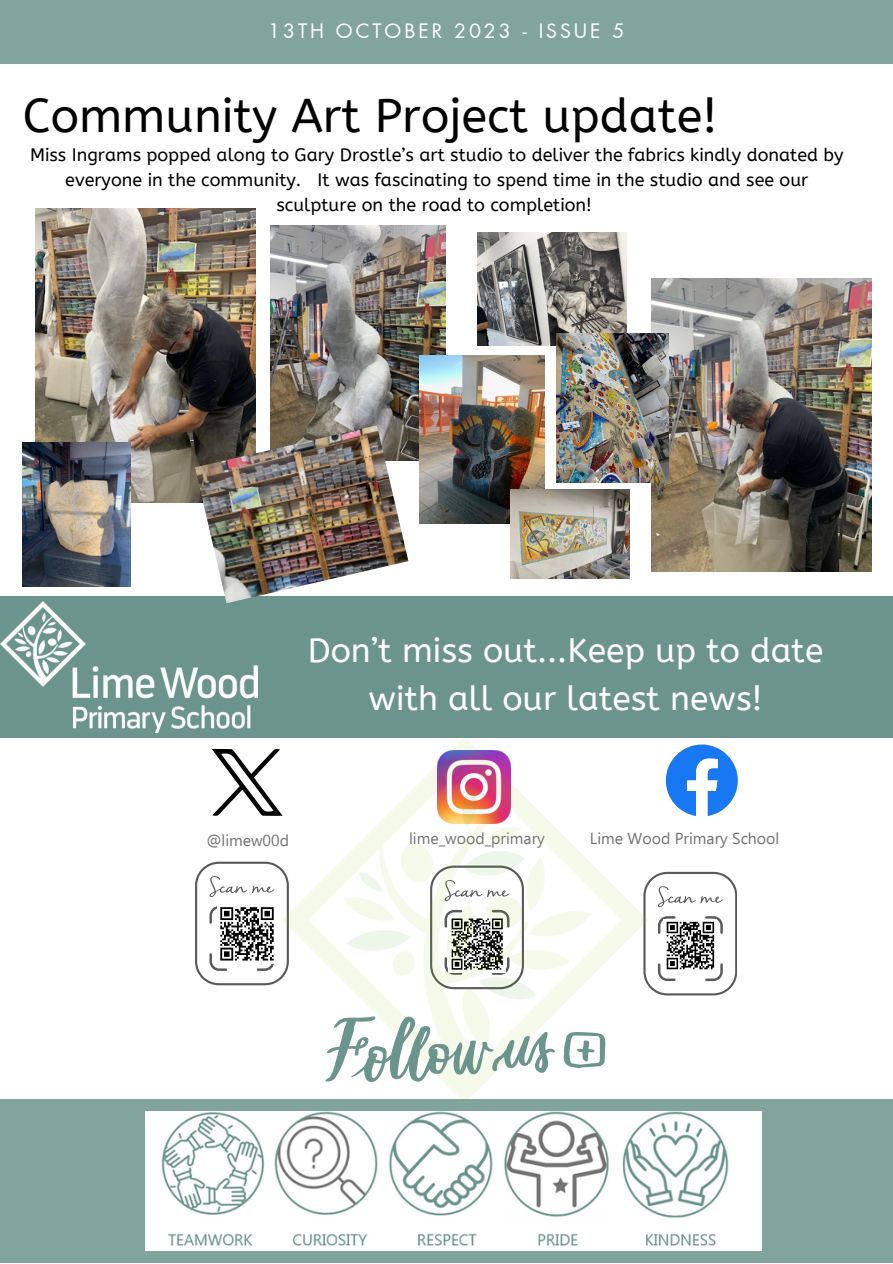
<style>
.page{position:relative;width:893px;height:1264px;background:#fff}
.page>*{position:absolute;margin:0;border:0;box-sizing:border-box;transform-origin:0 0}
.t1{font:47.25px "A Bee Zee";color:#000}
.t2{font:33.75px/47.2px "A Bee Zee";color:#fff;text-align:center}
.t3{font:19.5px "Futura LT Pro";letter-spacing:.15em;color:#fff}
.t4{font:18px/24.8px "A Bee Zee";color:#000;text-align:center}
.t5{font:15.9px "Ebrima";color:#737373}
</style>
<div class="page">
<div style="left:0;top:0;width:892px;height:63px;background:#81a49d"></div>
<div style="left:0;top:1099px;width:892px;height:163px;background:#81a49d"></div>
<img style="left:145px;top:1111px;width:616px;height:139px">
<div style="left:0;top:596px;width:892px;height:141px;background:#6b948c"></div>
<svg style="left:175px;top:680px;width:107px;height:136px"></svg>
<svg style="left:665px;top:744px;width:72px;height:72px"></svg>
<svg style="left:647px;top:871px;width:89px;height:124px"></svg>
<svg style="left:195px;top:861px;width:88px;height:124px"></svg>
<img style="left:283px;top:737px;width:364px;height:365px">
<svg style="left:324px;top:1015px;width:231px;height:70px"></svg>
<svg style="left:561px;top:1031px;width:44px;height:37px"></svg>
<img style="left:0;top:601px;width:257px;height:131px">
<img style="left:270px;top:225px;width:176px;height:235px">
<img style="left:651px;top:278px;width:220px;height:294px">
<img style="left:35px;top:209px;width:220px;height:293px">
<img style="left:195px;top:425px;width:213px;height:178px">
<img style="left:477px;top:233px;width:149px;height:112px">
<img style="left:23px;top:442px;width:108px;height:144px">
<img style="left:419px;top:355px;width:125px;height:168px">
<img style="left:510px;top:490px;width:119px;height:88px">
<img style="left:556px;top:333px;width:112px;height:150px">
<p class="t3" style="left:268px;top:22px;width:357px">13TH OCTOBER 2023 - ISSUE 5</p>
<p class="t1" style="left:23px;top:88px;width:696px">Community Art Project update!</p>
<p class="t4" style="left:30px;top:143px;width:815px">Miss Ingrams popped along to Gary Drostle’s art studio to deliver the fabrics kindly donated by everyone in the community. It was fascinating to spend time in the studio and see our sculpture on the road to completion!</p>
<p class="t2" style="left:308px;top:627px;width:517px">Don’t miss out...Keep up to date with all our latest news!</p>
<p class="t5" style="left:206px;top:828px;width:84px">@limew00d</p>
<p class="t5" style="left:409px;top:827px;width:137px">lime_wood_primary</p>
<p class="t5" style="left:590px;top:827px;width:191px">Lime Wood Primary School</p>
</div>
